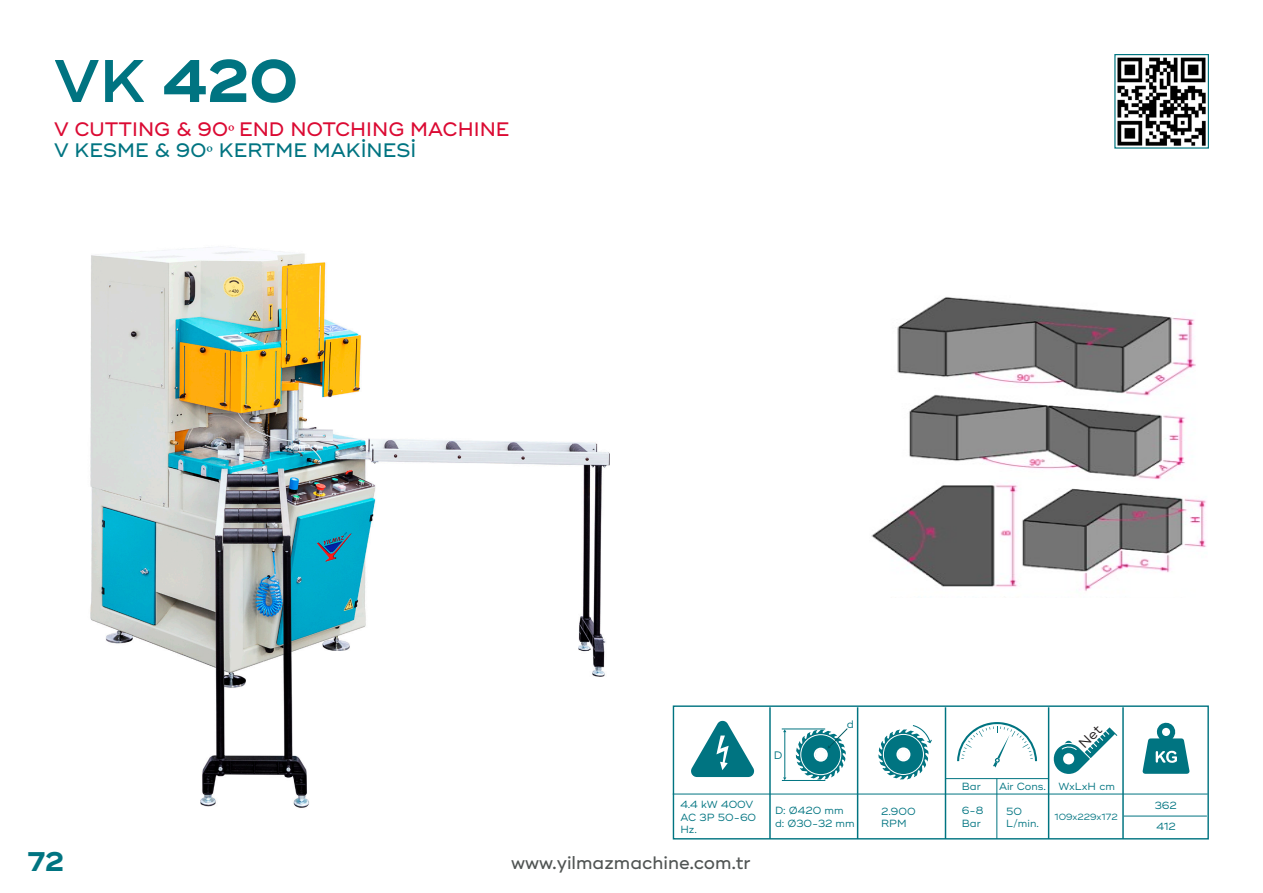
<style>
.page{position:relative;width:1263px;height:893px;background:#fff}
.page>*{position:absolute;margin:0;border:0;box-sizing:border-box;transform-origin:0 0}
.t1{font:700 60px "Ridley Grotesk";color:#007481}
.t2{font:700 27px "Ridley Grotesk";color:#007481}
.t3{font:500 19.5px "Ridley Grotesk";color:#db0a33}
.t4{font:500 19.5px "Ridley Grotesk";color:#007481}
.t5{font:500 18px "Ridley Grotesk";color:#505453}
.t6{font:10.8px "Ridley Grotesk";color:#007481}
.t7{font:10.35px/12.5px "Ridley Grotesk";color:#007481}
.t8{font:9px "Ridley Grotesk";color:#007481}
.s1{font-weight:600}
.s2{font-family:"Minion Pro";font-weight:400}
</style>
<div class="page">
<div style="left:673px;top:705px;width:536px;height:134px;border:1px solid #007481"></div>
<hr style="left:1048px;top:707px;width:1px;height:132px;background:#007481">
<hr style="left:1122px;top:707px;width:2px;height:132px;background:#007481">
<hr style="left:673px;top:794px;width:535px;height:1px;background:#007481">
<hr style="left:945px;top:707px;width:1px;height:132px;background:#007481">
<hr style="left:857px;top:707px;width:1px;height:132px;background:#007481">
<hr style="left:769px;top:707px;width:2px;height:132px;background:#007481">
<hr style="left:1124px;top:816px;width:83px;height:1px;background:#007481">
<svg style="left:1142px;top:722px;width:48px;height:52px"></svg>
<svg style="left:878px;top:725px;width:54px;height:54px"></svg>
<svg style="left:691px;top:720px;width:64px;height:57px"></svg>
<svg style="left:957px;top:722px;width:80px;height:45px"></svg>
<hr style="left:996px;top:779px;width:1px;height:60px;background:#007481">
<hr style="left:945px;top:778px;width:103px;height:1px;background:#007481">
<img style="left:90px;top:247px;width:520px;height:561px">
<hr style="left:784px;top:731px;width:1px;height:47px;background:#007481">
<hr style="left:782px;top:729px;width:43px;height:1px;background:#007481">
<hr style="left:782px;top:780px;width:43px;height:1px;background:#007481">
<svg style="left:796px;top:728px;width:52px;height:51px"></svg>
<img style="left:871px;top:297px;width:336px;height:294px">
<img style="left:1117px;top:57px;width:89px;height:89px">
<div style="left:1114px;top:54px;width:95px;height:95px;border:1px solid #007681"></div>
<svg style="left:1053px;top:727px;width:64px;height:47px"></svg>
<p class="t1" style="left:54px;top:45px;width:246px"><span class="s1">VK</span> 420</p>
<p class="t3" style="left:54px;top:118px;width:457px">V CUTTING &amp; 90<span class="s2">º</span> END NOTCHING MACHINE</p>
<p class="t4" style="left:54px;top:138px;width:364px">V KESME &amp; 90<span class="s2">º</span> KERTME MAKİNESİ</p>
<p class="t6" style="left:774px;top:748px;width:10px">D</p>
<p class="t6" style="left:847px;top:718px;width:9px">d</p>
<p class="t7" style="left:680px;top:799px;width:77px">4.4 kW 400V<br>AC 3P 50-60<br>Hz.</p>
<p class="t7" style="left:775px;top:804px;width:70px">D: Ø420 mm</p>
<p class="t7" style="left:775px;top:817px;width:81px">d: Ø30-32 mm</p>
<h2 class="t2" style="left:28px;top:846px;width:38px">72</h2>
<h3 class="t5" style="left:511px;top:852px;width:241px">www.yilmazmachine.com.tr</h3>
<p class="t7" style="left:881px;top:805px;width:36px">2.900</p>
<p class="t7" style="left:881px;top:817px;width:27px">RPM</p>
<p class="t7" style="left:962px;top:781px;width:21px">Bar</p>
<p class="t7" style="left:999px;top:781px;width:49px">Air Cons.</p>
<p class="t7" style="left:1058px;top:781px;width:58px">WxLxH cm</p>
<p class="t7" style="left:962px;top:805px;width:23px">6-8<br>Bar</p>
<p class="t7" style="left:1006px;top:805px;width:17px">50</p>
<p class="t7" style="left:1006px;top:817px;width:34px">L/min.</p>
<p class="t8" style="left:1054px;top:811px;width:65px">109x229x172</p>
<p class="t7" style="left:1155px;top:799px;width:23px">362</p>
<p class="t7" style="left:1156px;top:820px;width:21px">412</p>
</div>
